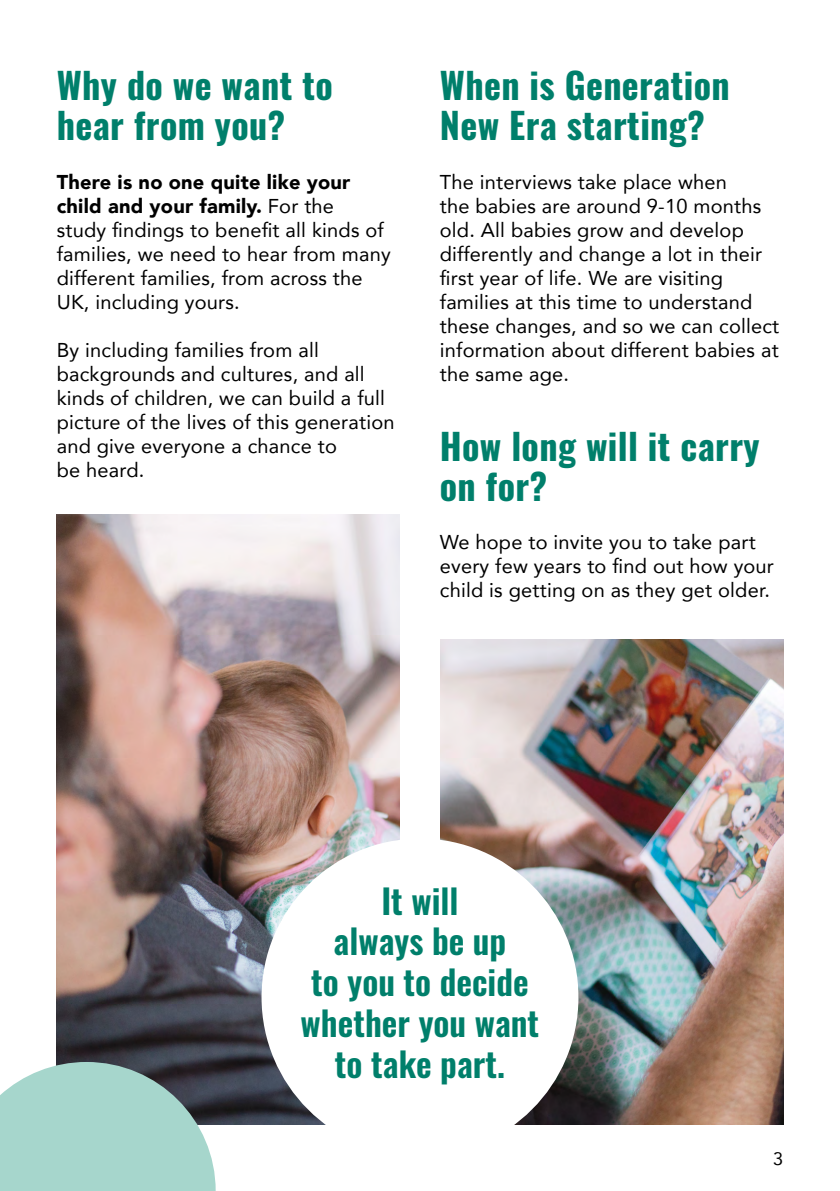
<style>
.page{position:relative;width:840px;height:1191px;background:#fff}
.page>*{position:absolute;margin:0;border:0;box-sizing:border-box;transform-origin:0 0}
.t1{font:700 36px/40px "Oswald";letter-spacing:.01em;color:#007f6b}
.t2{font:600 34px/40.8px "Oswald";color:#007f6b;text-align:center}
.t3{font:20px/24px "Avenir";letter-spacing:.01em;color:#000}
.t4{font:18px "Avenir";color:#000}
.s1{font-weight:900}
</style>
<div class="page">
<img style="left:57px;top:514px;width:725px;height:610px">
<div style="left:400px;top:502px;width:39px;height:633px;background:#fff"></div>
<div style="left:420px;top:488px;width:382px;height:151px;background:#fff"></div>
<div style="left:261px;top:838px;width:317px;height:318px;background:#fff;border-radius:50%"></div>
<svg style="left:0;top:1062px;width:215px;height:129px;background:#9cc5bd"></svg>
<p class="t1" style="left:57px;top:68px;width:277px">Why do we want to hear from you?</p>
<p class="t1" style="left:439px;top:68px;width:291px">When is Generation<br>New Era starting?</p>
<p class="t3" style="left:57px;top:169px;width:335px"><span class="s1">There is no one quite like your child and your family.</span> For the<br>study findings to benefit all kinds of families, we need to hear from many different families, from across the<br>UK, including yours.</p>
<p class="t3" style="left:57px;top:337px;width:339px">By including families from all backgrounds and cultures, and all kinds of children, we can build a full picture of the lives of this generation and give everyone a chance to<br>be heard.</p>
<p class="t3" style="left:439px;top:169px;width:341px">The interviews take place when<br>the babies are around 9-10 months old. All babies grow and develop differently and change a lot in their first year of life. We are visiting families at this time to understand these changes, and so we can collect information about different babies at the same age.</p>
<p class="t1" style="left:439px;top:428px;width:321px">How long will it carry on for?</p>
<p class="t3" style="left:439px;top:529px;width:317px">We hope to invite you to take part</p>
<p class="t3" style="left:439px;top:553px;width:335px">every few years to find out how your</p>
<p class="t3" style="left:439px;top:577px;width:331px">child is getting on as they get older.</p>
<p class="t2" style="left:300px;top:882px;width:240px">It will<br>always be up<br>to you to decide whether you want to take part.</p>
<p class="t4" style="left:772px;top:1143px;width:12px">3</p>
</div>
